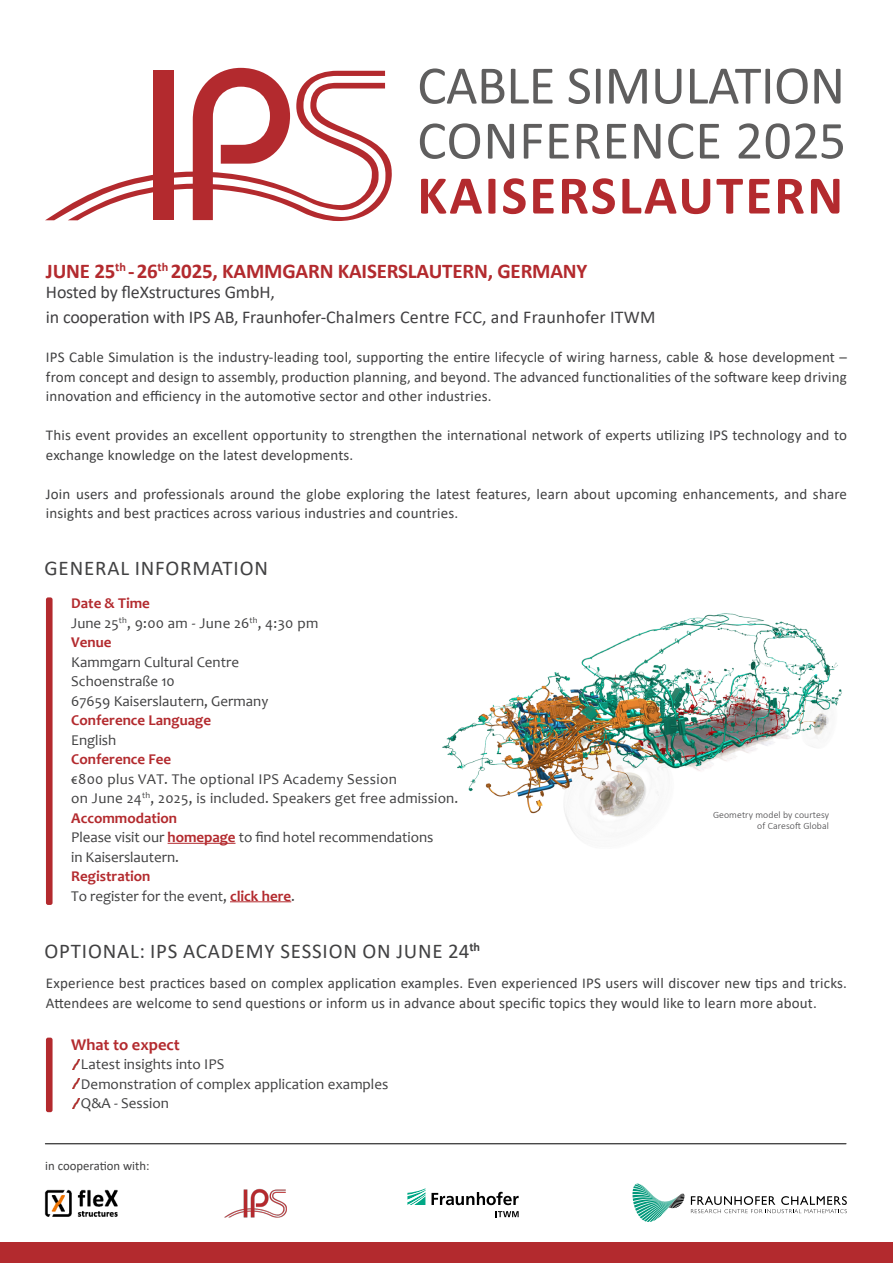
<style>
.page{position:relative;width:893px;height:1263px;background:#fff}
.page>*{position:absolute;margin:0;border:0;box-sizing:border-box;transform-origin:0 0}
.t1{font:53.7px "Calibri";color:#5f5e5e}
.t2{font:21px "Calibri";letter-spacing:.04em;color:#414142}
.t3{font:700 21px "Calibri";letter-spacing:-.01em;color:#b32a2e}
.t4{font:18px/25.2px "Calibri";letter-spacing:-.01em;color:#414042}
.t5{font:700 16.5px "Candara";color:#b32a2e}
.t6{font:15px/19.5px "Calibri";letter-spacing:.01em;color:#414142}
.t7{font:15px/19.5px "Candara";color:#414142}
.t8{font:15px/19.5px "Candara";letter-spacing:.02em;color:#414142}
.t9{font:700 15px "Candara";color:#b32a2e}
.t10{font:12.75px "Calibri";color:#414142}
.t11{font:300 9.75px/11.7px "Calibri";letter-spacing:.01em;color:#414042;text-align:right}
.s1{font-weight:700;color:#b32a2e}
</style>
<div class="page">
<img style="left:442px;top:613px;width:400px;height:225px">
<div style="left:0;top:1242px;width:893px;height:21px;background:#b32a2e"></div>
<hr style="left:168px;top:843px;width:68px;height:1px;background:#b32a2e">
<hr style="left:230px;top:901px;width:61px;height:1px;background:#b32a2e">
<div style="left:46px;top:597px;width:7px;height:308px;background:#b32a2e;border-radius:2px"></div>
<svg style="left:420px;top:68px;width:84px;height:36px"></svg>
<svg style="left:511px;top:69px;width:42px;height:34px"></svg>
<svg style="left:569px;top:68px;width:21px;height:36px"></svg>
<svg style="left:596px;top:69px;width:4px;height:35px"></svg>
<svg style="left:609px;top:69px;width:38px;height:35px"></svg>
<svg style="left:655px;top:69px;width:26px;height:35px"></svg>
<svg style="left:690px;top:69px;width:80px;height:35px"></svg>
<svg style="left:777px;top:68px;width:31px;height:36px"></svg>
<svg style="left:814px;top:69px;width:26px;height:35px"></svg>
<svg style="left:420px;top:123px;width:60px;height:36px"></svg>
<svg style="left:488px;top:124px;width:26px;height:35px"></svg>
<svg style="left:524px;top:124px;width:18px;height:35px"></svg>
<svg style="left:549px;top:124px;width:20px;height:34px"></svg>
<svg style="left:577px;top:124px;width:23px;height:35px"></svg>
<svg style="left:607px;top:124px;width:19px;height:34px"></svg>
<svg style="left:634px;top:124px;width:26px;height:35px"></svg>
<svg style="left:668px;top:123px;width:25px;height:36px"></svg>
<svg style="left:700px;top:124px;width:19px;height:34px"></svg>
<svg style="left:739px;top:123px;width:21px;height:35px"></svg>
<svg style="left:766px;top:123px;width:51px;height:36px"></svg>
<svg style="left:421px;top:179px;width:61px;height:35px"></svg>
<svg style="left:488px;top:179px;width:7px;height:35px"></svg>
<svg style="left:503px;top:178px;width:23px;height:36px"></svg>
<svg style="left:533px;top:179px;width:21px;height:34px"></svg>
<svg style="left:562px;top:178px;width:53px;height:36px"></svg>
<svg style="left:622px;top:179px;width:54px;height:35px"></svg>
<svg style="left:682px;top:179px;width:28px;height:35px"></svg>
<svg style="left:716px;top:179px;width:27px;height:35px"></svg>
<svg style="left:749px;top:179px;width:21px;height:34px"></svg>
<svg style="left:778px;top:179px;width:26px;height:35px"></svg>
<svg style="left:811px;top:179px;width:28px;height:35px"></svg>
<svg style="left:68px;top:68px;width:324px;height:153px"></svg>
<div style="left:46px;top:1037px;width:7px;height:75px;background:#b32a2e;border-radius:2px"></div>
<img style="left:44px;top:1189px;width:74px;height:28px">
<svg style="left:407px;top:1188px;width:18px;height:17px"></svg>
<svg style="left:432px;top:1192px;width:87px;height:13px"></svg>
<svg style="left:496px;top:1211px;width:23px;height:6px"></svg>
<svg style="left:691px;top:1196px;width:156px;height:17px"></svg>
<svg style="left:632px;top:1183px;width:52px;height:39px"></svg>
<img style="left:224px;top:1188px;width:63px;height:30px">
<hr style="left:45px;top:1143px;width:801px;height:1px;background:#000">
<svg style="left:72px;top:1059px;width:8px;height:10px"></svg>
<svg style="left:72px;top:1079px;width:8px;height:9px"></svg>
<svg style="left:72px;top:1098px;width:8px;height:10px"></svg>
<h1 class="t1" style="left:819px;top:103px;width:29px">5</h1>
<h2 class="t3" style="left:46px;top:256px;width:543px">JUNE 25<sup>th</sup> -26<sup>th</sup> 2025, KAMMGARN KAISERSLAUTERN, GERMANY</h2>
<p class="t4" style="left:46px;top:279px;width:611px">Hosted by fleXstructures GmbH,<br>in cooperation with IPS AB, Fraunhofer-Chalmers Centre FCC, and Fraunhofer ITWM</p>
<p class="t6" style="left:46px;top:347px;width:802px;text-align:justify">IPS Cable Simulation is the industry-leading tool, supporting the entire lifecycle of wiring harness, cable &amp; hose development – from concept and design to assembly, production planning, and beyond. The advanced functionalities of the software keep driving innovation and efficiency in the automotive sector and other industries.</p>
<p class="t6" style="left:46px;top:425px;width:802px">This event provides an excellent opportunity to strengthen the international network of experts utilizing IPS technology and to exchange knowledge on the latest developments.</p>
<p class="t6" style="left:46px;top:484px;width:802px">Join users and professionals around the globe exploring the latest features, learn about upcoming enhancements, and share insights and best practices across various industries and countries.</p>
<h2 class="t2" style="left:45px;top:553px;width:225px">GENERAL INFORMATION</h2>
<p class="t8" style="left:71px;top:593px;width:249px"><span class="s1">Date &amp; Time<br></span>June 25<sup>th</sup>, 9:00 am - June 26<sup>th</sup>, 4:30 pm<br><span class="s1">Venue</span></p>
<p class="t7" style="left:71px;top:652px;width:199px">Kammgarn Cultural Centre<br>Schoenstraße 10<br>67659 Kaiserslautern, Germany</p>
<p class="t9" style="left:71px;top:711px;width:141px">Conference Language</p>
<p class="t7" style="left:71px;top:730px;width:47px">English</p>
<p class="t9" style="left:71px;top:750px;width:102px">Conference Fee</p>
<p class="t7" style="left:71px;top:769px;width:389px">€800 plus VAT. The optional IPS Academy Session<br>on June 24<sup>th</sup>, 2025, is included. Speakers get free admission.<br><span class="s1">Accommodation<br></span>Please visit our <span class="s1">homepage</span> to find hotel recommendations<br>in Kaiserslautern.</p>
<p class="t7" style="left:71px;top:866px;width:225px"><span class="s1">Registration<br></span>To register for the event, <span class="s1">click here</span>.</p>
<p class="t11" style="left:713px;top:808px;width:117px">Geometry model by courtesy of Caresoft Global</p>
<h2 class="t2" style="left:45px;top:937px;width:437px">OPTIONAL: IPS ACADEMY SESSION ON JUNE 24<sup>th</sup></h2>
<p class="t6" style="left:46px;top:973px;width:802px">Experience best practices based on complex application examples. Even experienced IPS users will discover new tips and tricks.<br>Attendees are welcome to send questions or inform us in advance about specific topics they would like to learn more about.</p>
<p class="t5" style="left:71px;top:1034px;width:110px">What to expect</p>
<p class="t7" style="left:81px;top:1054px;width:309px">Latest insights into IPS<br>Demonstration of complex application examples<br>Q&amp;A - Session</p>
<p class="t10" style="left:45px;top:1156px;width:106px">in cooperation with:</p>
</div>
